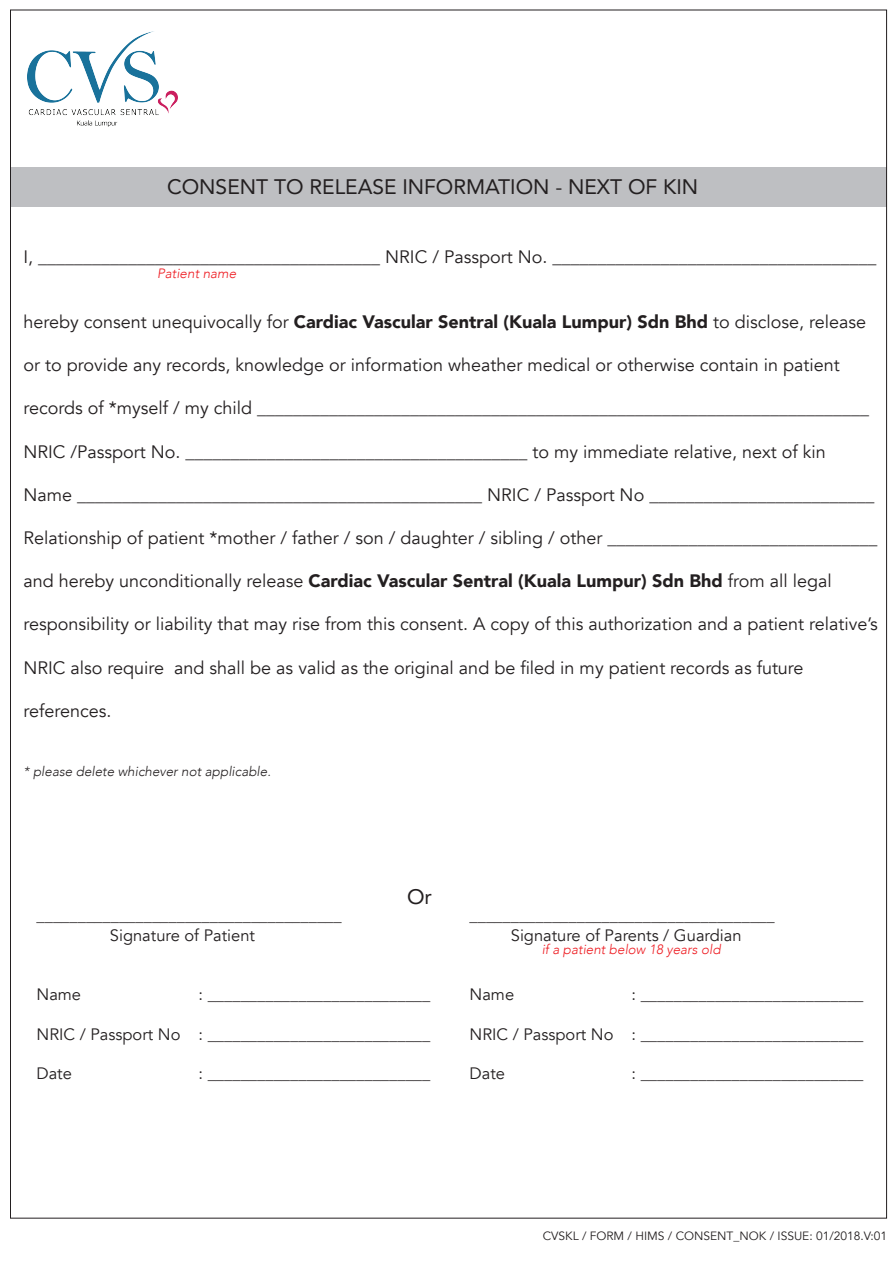
<style>
.page{position:relative;width:893px;height:1263px;background:#fff}
.page>*{position:absolute;margin:0;border:0;box-sizing:border-box;transform-origin:0 0}
.t1{font:21px "Avenir";color:#231f20}
.t2{font:18px "Avenir";color:#231f20}
.t3{font:16.5px/19.8px "Avenir";color:#231f20}
.t4{font:italic 300 13.5px "Avenir";color:#231f20}
.t5{font:italic 300 13.5px "Avenir";color:#ee1d23}
.t6{font:12px "Avenir";color:#231f20}
.s1{font-weight:900}
</style>
<div class="page">
<div style="left:10px;top:167px;width:876px;height:39px;background:#bebfc2"></div>
<img style="left:27px;top:32px;width:150px;height:94px">
<p class="t1" style="left:167px;top:169px;width:533px">CONSENT TO RELEASE INFORMATION - NEXT OF KIN</p>
<p class="t2" style="left:23px;top:246px;width:854px">I, ______________________________________ NRIC / Passport No. ____________________________________</p>
<p class="t5" style="left:157px;top:265px;width:81px">Patient name</p>
<p class="t2" style="left:23px;top:311px;width:844px">hereby consent unequivocally for <span class="s1">Cardiac Vascular Sentral (Kuala Lumpur) Sdn Bhd</span> to disclose, release</p>
<p class="t2" style="left:23px;top:354px;width:818px">or to provide any records, knowledge or information wheather medical or otherwise contain in patient</p>
<p class="t2" style="left:23px;top:397px;width:847px">records of *myself / my child ____________________________________________________________________</p>
<p class="t2" style="left:23px;top:441px;width:804px">NRIC /Passport No. ______________________________________ to my immediate relative, next of kin</p>
<p class="t2" style="left:23px;top:484px;width:852px">Name _____________________________________________ NRIC / Passport No _________________________</p>
<p class="t2" style="left:23px;top:527px;width:855px">Relationship of patient *mother / father / son / daughter / sibling / other ______________________________</p>
<p class="t2" style="left:23px;top:570px;width:810px">and hereby unconditionally release <span class="s1">Cardiac Vascular Sentral (Kuala Lumpur) Sdn Bhd</span> from all legal</p>
<p class="t2" style="left:23px;top:613px;width:856px">responsibility or liability that may rise from this consent. A copy of this authorization and a patient relative’s</p>
<p class="t2" style="left:23px;top:657px;width:782px">NRIC also require and shall be as valid as the original and be filed in my patient records as future</p>
<p class="t2" style="left:23px;top:700px;width:90px">references.</p>
<p class="t4" style="left:23px;top:763px;width:249px">* please delete whichever not applicable.</p>
<p class="t3" style="left:110px;top:905px;width:233px;text-indent:-73px">_____________________________________<br>Signature of Patient</p>
<p class="t1" style="left:407px;top:880px;width:26px">Or</p>
<p class="t3" style="left:37px;top:985px;width:46px">Name</p>
<p class="t3" style="left:199px;top:985px;width:233px">: ___________________________</p>
<p class="t3" style="left:37px;top:1024px;width:395px">NRIC / Passport No : ___________________________</p>
<p class="t3" style="left:37px;top:1064px;width:37px">Date</p>
<p class="t3" style="left:199px;top:1064px;width:233px">: ___________________________</p>
<p class="t3" style="left:470px;top:905px;width:307px;text-align:center">_____________________________________<br>Signature of Parents / Guardian</p>
<p class="t5" style="left:542px;top:941px;width:180px">if a patient below 18 years old</p>
<p class="t3" style="left:470px;top:985px;width:46px">Name</p>
<p class="t3" style="left:632px;top:985px;width:233px">: ___________________________</p>
<p class="t3" style="left:470px;top:1024px;width:395px">NRIC / Passport No : ___________________________</p>
<p class="t3" style="left:470px;top:1064px;width:37px">Date</p>
<p class="t3" style="left:632px;top:1064px;width:233px">: ___________________________</p>
<p class="t6" style="left:543px;top:1228px;width:346px">CVSKL / FORM / HIMS / CONSENT_NOK / ISSUE: 01/2018.V:01</p>
</div>
